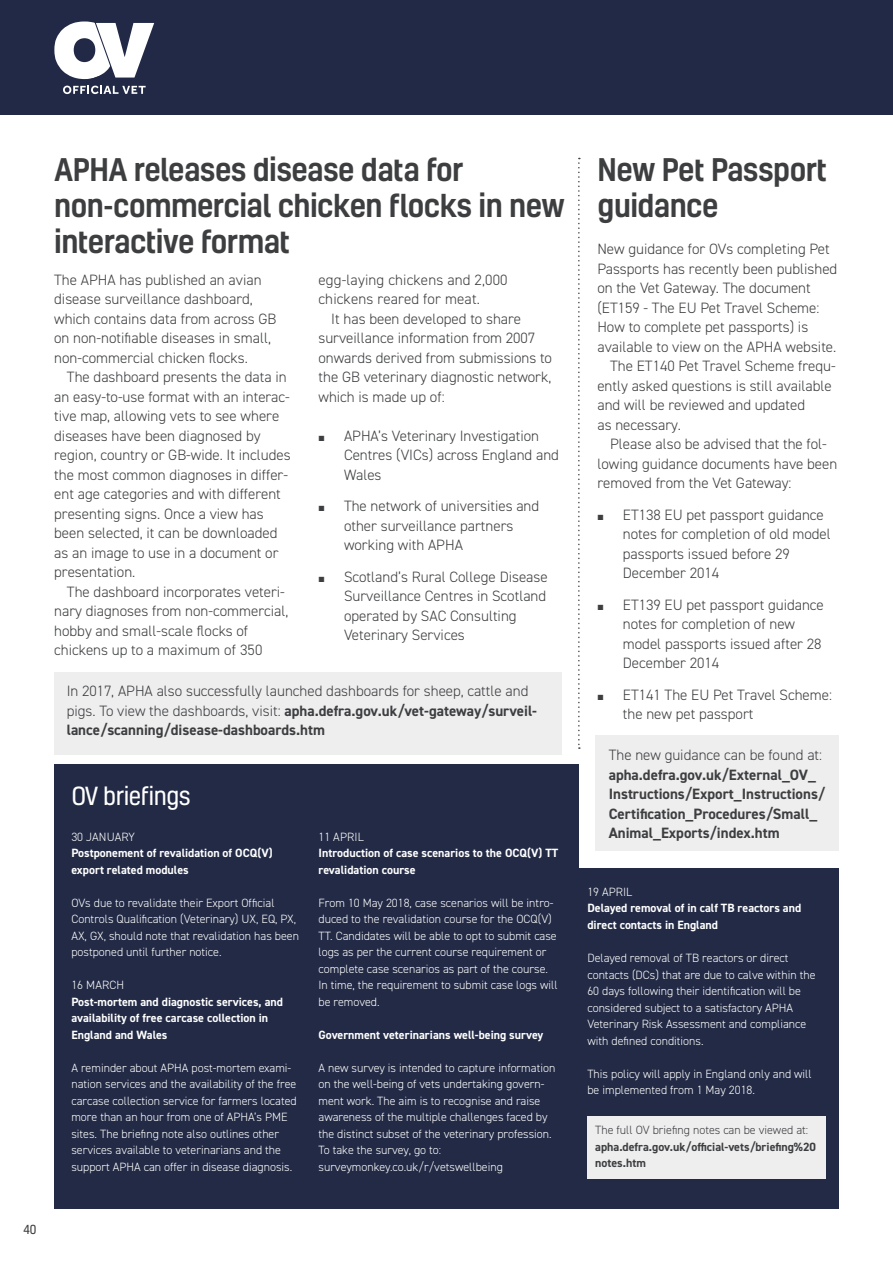
<style>
.page{position:relative;width:893px;height:1263px;background:#fff}
.page>*{position:absolute;margin:0;border:0;box-sizing:border-box;transform-origin:0 0}
.t1{font:500 30px/36px "Kelson";letter-spacing:-.02em;color:#3d3e40}
.t2{font:24px "Kelson";letter-spacing:-.02em;color:#fff}
.t3{font:300 15px/19.5px "DIN2014";color:#3d3e40}
.t4{font:700 15px/19.5px "DIN2014";color:#3d3e40}
.t5{font:300 12px/16.5px "DIN2014";color:#fff}
.t6{font:700 12px/16.5px "DIN2014";color:#fff}
.t7{font:700 12px/16.5px "DIN2014";color:#3d3e40}
.t8{font:12px "Kelson";color:#3d3e40}
.s1{font-weight:700}
.s2{font-weight:300}
</style>
<div class="page">
<div style="left:0;top:0;width:893px;height:115px;background:#212946"></div>
<svg style="left:54px;top:21px;width:100px;height:58px"></svg>
<svg style="left:63px;top:86px;width:83px;height:8px"></svg>
<svg style="left:578px;top:158px;width:2px;height:591px"></svg>
<div style="left:54px;top:672px;width:507px;height:82px;background:#eeeeef"></div>
<div style="left:596px;top:736px;width:243px;height:115px;background:#eeeeef"></div>
<div style="left:54px;top:764px;width:524px;height:445px;background:#222a45"></div>
<div style="left:577px;top:868px;width:262px;height:341px;background:#222a45"></div>
<div style="left:587px;top:1116px;width:238px;height:63px;background:#eeeeef"></div>
<p class="t1" style="left:54px;top:151px;width:512px">APHA releases disease data for non-commercial chicken flocks in new interactive format</p>
<p class="t3" style="left:54px;top:270px;width:224px">The APHA has published an avian disease surveillance dashboard, which contains data from across GB on non-notifiable diseases in small, non-commercial chicken flocks.</p>
<p class="t3" style="left:54px;top:367px;width:238px;text-indent:13px">The dashboard presents the data in an easy-to-use format with an interac&shy;tive map, allowing vets to see where diseases have been diagnosed by region, country or GB-wide. It includes the most common diagnoses in differ&shy;ent age categories and with different presenting signs. Once a view has been selected, it can be downloaded as an image to use in a document or presentation.</p>
<p class="t3" style="left:54px;top:582px;width:236px;text-indent:13px">The dashboard incorporates veteri&shy;nary diagnoses from non-commercial, hobby and small-scale flocks of chickens up to a maximum of 350</p>
<p class="t3" style="left:318px;top:270px;width:191px">egg-laying chickens and 2,000 chickens reared for meat.</p>
<p class="t3" style="left:318px;top:309px;width:235px;text-indent:13px">It has been developed to share surveillance information from 2007 onwards derived from submissions to the GB veterinary diagnostic network, which is made up of:</p>
<p class="t3" style="left:344px;top:426px;width:217px">APHA’s Veterinary Investigation<br>Centres (VICs) across England and<br>Wales</p>
<p class="t3" style="left:344px;top:496px;width:197px">The network of universities and other surveillance partners working with APHA</p>
<p class="t3" style="left:344px;top:567px;width:205px">Scotland’s Rural College Disease<br>Surveillance Centres in Scotland operated by SAC Consulting<br>Veterinary Services</p>
<p class="t3" style="left:67px;top:681px;width:472px">In 2017, APHA also successfully launched dashboards for sheep, cattle and pigs. To view the dashboards, visit: <span class="s1">apha.defra.gov.uk/vet-gateway/surveil&shy;lance/scanning/disease-dashboards.htm</span></p>
<p class="t2" style="left:71px;top:780px;width:121px">OV briefings</p>
<p class="t5" style="left:71px;top:828px;width:65px">30 JANUARY</p>
<p class="t6" style="left:71px;top:845px;width:203px">Postponement of revalidation of OCQ(V) export related modules</p>
<p class="t5" style="left:71px;top:894px;width:229px">OVs due to revalidate their Export Official Controls Qualification (Veterinary) UX, EQ, PX, AX, GX, should note that revalidation has been postponed until further notice.</p>
<p class="t5" style="left:71px;top:977px;width:54px">16 MARCH</p>
<p class="t6" style="left:71px;top:993px;width:213px">Post-mortem and diagnostic services, and availability of free carcase collection in<br>England and Wales</p>
<p class="t5" style="left:71px;top:1059px;width:227px">A reminder about APHA post-mortem exami&shy;nation services and the availability of the free carcase collection service for farmers located more than an hour from one of APHA’s PME sites. The briefing note also outlines other services available to veterinarians and the support APHA can offer in disease diagnosis.</p>
<p class="t5" style="left:318px;top:828px;width:47px">11 APRIL</p>
<p class="t6" style="left:318px;top:845px;width:241px">Introduction of case scenarios to the OCQ(V) TT revalidation course</p>
<p class="t5" style="left:318px;top:894px;width:241px">From 10 May 2018, case scenarios will be intro&shy;duced to the revalidation course for the OCQ(V)<br>TT. Candidates will be able to opt to submit case logs as per the current course requirement or complete case scenarios as part of the course.<br>In time, the requirement to submit case logs will be removed.</p>
<p class="t6" style="left:318px;top:1026px;width:226px">Government veterinarians well-being survey</p>
<p class="t5" style="left:318px;top:1059px;width:238px">A new survey is intended to capture information on the well-being of vets undertaking govern&shy;ment work. The aim is to recognise and raise awareness of the multiple challenges faced by the distinct subset of the veterinary profession.</p>
<p class="t5" style="left:318px;top:1142px;width:186px">To take the survey, go to: surveymonkey.co.uk/r/vetswellbeing</p>
<p class="t8" style="left:23px;top:1221px;width:15px">40</p>
<p class="t1" style="left:598px;top:151px;width:231px">New Pet Passport guidance</p>
<p class="t3" style="left:597px;top:239px;width:241px">New guidance for OVs completing Pet Passports has recently been published on the Vet Gateway. The document (ET159 - The EU Pet Travel Scheme:<br>How to complete pet passports) is available to view on the APHA website.</p>
<p class="t3" style="left:597px;top:356px;width:240px;text-indent:13px">The ET140 Pet Travel Scheme frequ&shy;ently asked questions is still available and will be reviewed and updated<br>as necessary.</p>
<p class="t3" style="left:597px;top:434px;width:241px;text-indent:13px">Please also be advised that the fol&shy;lowing guidance documents have been removed from the Vet Gateway:</p>
<p class="t3" style="left:623px;top:505px;width:209px">ET138 EU pet passport guidance notes for completion of old model passports issued before 29<br>December 2014</p>
<p class="t3" style="left:623px;top:595px;width:202px">ET139 EU pet passport guidance notes for completion of new model passports issued after 28<br>December 2014</p>
<p class="t3" style="left:623px;top:685px;width:211px">ET141 The EU Pet Travel Scheme: the new pet passport</p>
<p class="t4" style="left:609px;top:745px;width:218px"><span class="s2">The new guidance can be found at: </span>apha.defra.gov.uk/External_OV_ Instructions/Export_Instructions/ Certification_Procedures/Small_ Animal_Exports/index.htm</p>
<p class="t5" style="left:587px;top:884px;width:46px">19 APRIL</p>
<p class="t6" style="left:587px;top:900px;width:215px">Delayed removal of in calf TB reactors and direct contacts in England</p>
<p class="t5" style="left:587px;top:950px;width:230px">Delayed removal of TB reactors or direct contacts (DCs) that are due to calve within the 60 days following their identification will be considered subject to a satisfactory APHA Veterinary Risk Assessment and compliance with defined conditions.</p>
<p class="t5" style="left:587px;top:1065px;width:226px">This policy will apply in England only and will be implemented from 1 May 2018.</p>
<p class="t7" style="left:595px;top:1122px;width:222px"><span class="s2">The full OV briefing notes can be viewed at: </span>apha.defra.gov.uk/official-vets/briefing%20 notes.htm</p>
</div>
